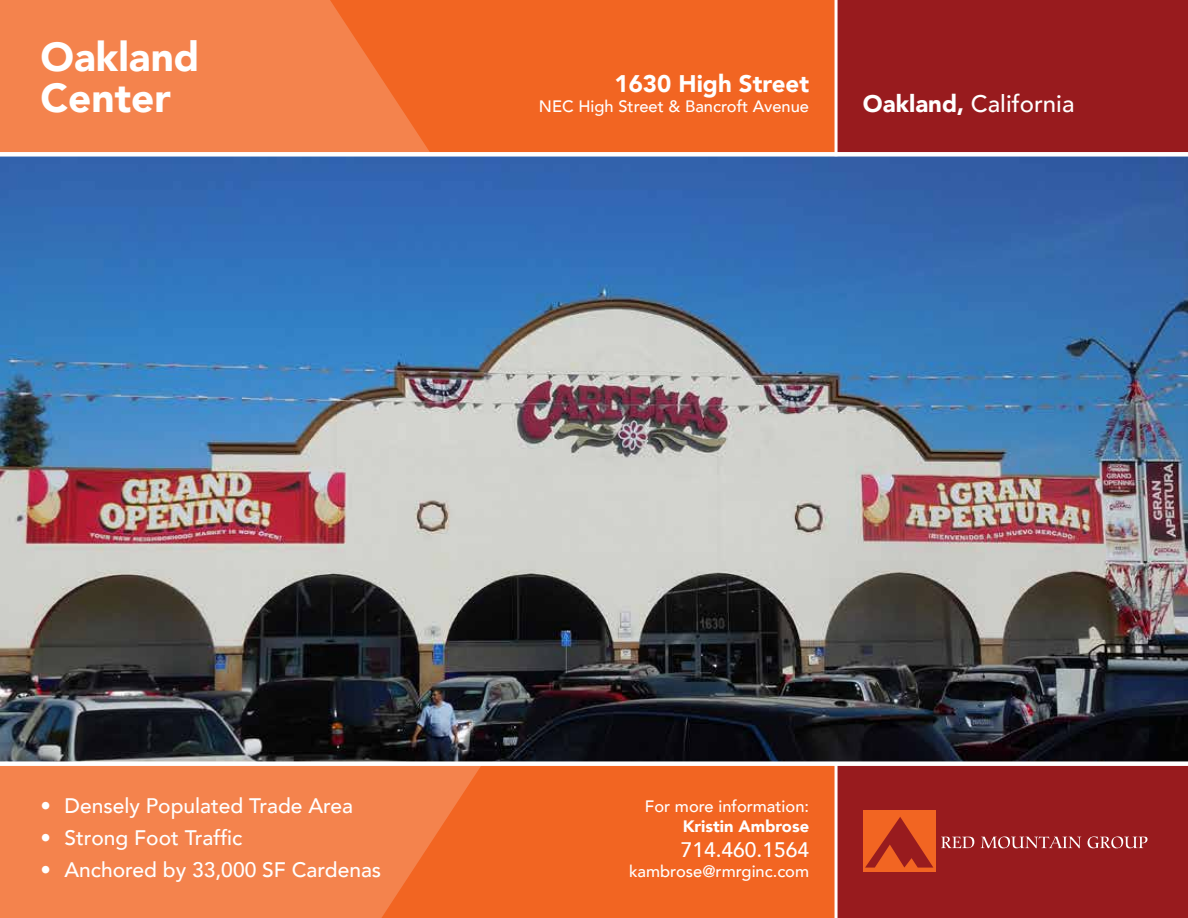
<style>
.page{position:relative;width:1188px;height:918px;background:#fff}
.page>*{position:absolute;margin:0;border:0;box-sizing:border-box;transform-origin:0 0}
.t1{font:900 40.5px/40.5px "Avenir";color:#fff}
.t2{font:500 24px "Avenir";color:#fff}
.t3{font:900 24px "Avenir";color:#fff}
.t4{font:500 21px "Avenir";color:#fff}
.t5{font:500 16.5px "Avenir";color:#fff}
.t6{font:900 16.5px "Avenir";color:#fff}
.s1{font-weight:900}
</style>
<div class="page">
<img style="left:0;top:157px;width:1188px;height:604px">
<div style="left:0;top:0;width:836px;height:154px;background:#f26522"></div>
<div style="left:836px;top:0;width:352px;height:154px;background:#981b1e"></div>
<svg style="left:0;top:0;width:430px;height:152px;background:#f37f48"></svg>
<div style="left:0;top:152px;width:1188px;height:5px;background:#fff"></div>
<hr style="left:835px;top:0;width:3px;height:156px;background:#fff">
<div style="left:836px;top:764px;width:352px;height:154px;background:#981b1e"></div>
<div style="left:0;top:764px;width:836px;height:154px;background:#f26522"></div>
<svg style="left:0;top:766px;width:481px;height:152px;background:#f37f48"></svg>
<svg style="left:941px;top:837px;width:33px;height:11px"></svg>
<svg style="left:981px;top:836px;width:100px;height:12px"></svg>
<svg style="left:1088px;top:836px;width:59px;height:12px"></svg>
<div style="left:863px;top:810px;width:72px;height:61px;background:#f26522"></div>
<svg style="left:865px;top:817px;width:68px;height:51px"></svg>
<div style="left:0;top:761px;width:1188px;height:5px;background:#fff"></div>
<hr style="left:835px;top:764px;width:3px;height:154px;background:#fff">
<h1 class="t1" style="left:40px;top:36px;width:161px">Oakland<br>Center</h1>
<p class="t3" style="left:615px;top:63px;width:196px">1630 High Street</p>
<p class="t5" style="left:539px;top:92px;width:272px">NEC High Street &amp; Bancroft Avenue</p>
<p class="t2" style="left:863px;top:83px;width:213px"><span class="s1">Oakland,</span> California</p>
<p class="t4" style="left:40px;top:788px;width:314px">• Densely Populated Trade Area</p>
<p class="t4" style="left:40px;top:820px;width:203px">• Strong Foot Traffic</p>
<p class="t4" style="left:40px;top:852px;width:342px">• Anchored by 33,000 SF Cardenas</p>
<p class="t5" style="left:645px;top:792px;width:166px">For more information:</p>
<p class="t6" style="left:683px;top:812px;width:128px">Kristin Ambrose</p>
<p class="t4" style="left:681px;top:832px;width:130px">714.460.1564</p>
<p class="t5" style="left:629px;top:857px;width:182px">kambrose@rmrginc.com</p>
</div>
